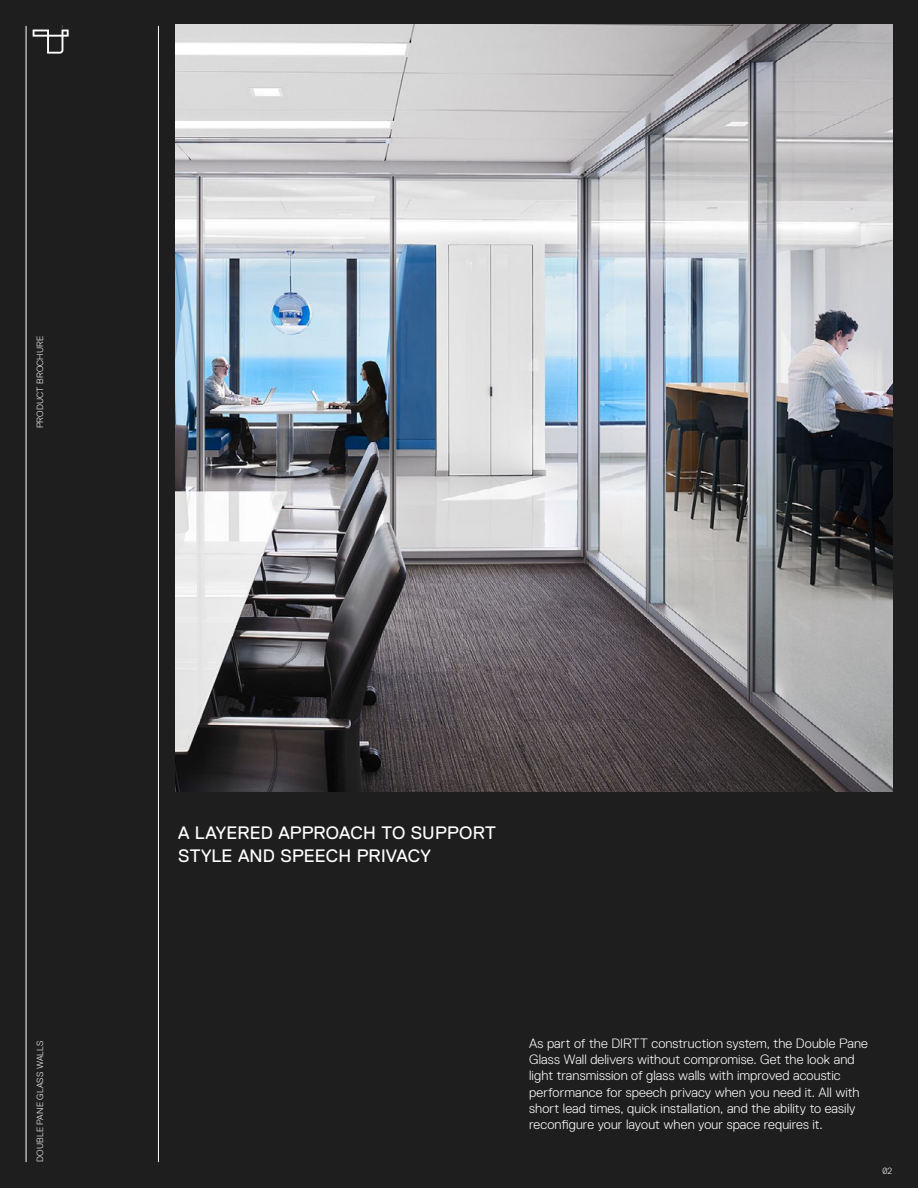
<style>
.page{position:relative;width:918px;height:1188px;background:#1e1e1e}
.page>*{position:absolute;margin:0;border:0;box-sizing:border-box;transform-origin:0 0}
.t1{font:18px/22.5px "Replica DIRTT";letter-spacing:.01em;color:#fff}
.t2{font:300 13.5px/16.2px "Replica DIRTT";letter-spacing:.005em;color:#fff}
.t3{font:300 9px "Replica DIRTT";letter-spacing:.02em;color:#fff}
</style>
<div class="page">
<svg style="left:33px;top:26px;width:36px;height:28px"></svg>
<hr style="left:158px;top:26px;width:1px;height:1136px;background:#fff">
<hr style="left:26px;top:26px;width:1px;height:1136px;background:#fff">
<img style="left:176px;top:24px;width:716px;height:768px">
<p class="t3" style="left:35px;top:428px;width:94px;rotate:-90deg">PRODUCT BROCHURE</p>
<p class="t3" style="left:35px;top:1162px;width:123px;rotate:-90deg">DOUBLE PANE GLASS WALLS</p>
<h1 class="t1" style="left:178px;top:822px;width:319px">A LAYERED APPROACH TO SUPPORT<br>STYLE AND SPEECH PRIVACY</h1>
<p class="t2" style="left:529px;top:1035px;width:340px">As part of the DIRTT construction system, the Double Pane Glass Wall delivers without compromise. Get the look and light transmission of glass walls with improved acoustic performance for speech privacy when you need it. All with short lead times, quick installation, and the ability to easily reconfigure your layout when your space requires it.</p>
<p class="t3" style="left:882px;top:1166px;width:11px">02</p>
</div>
